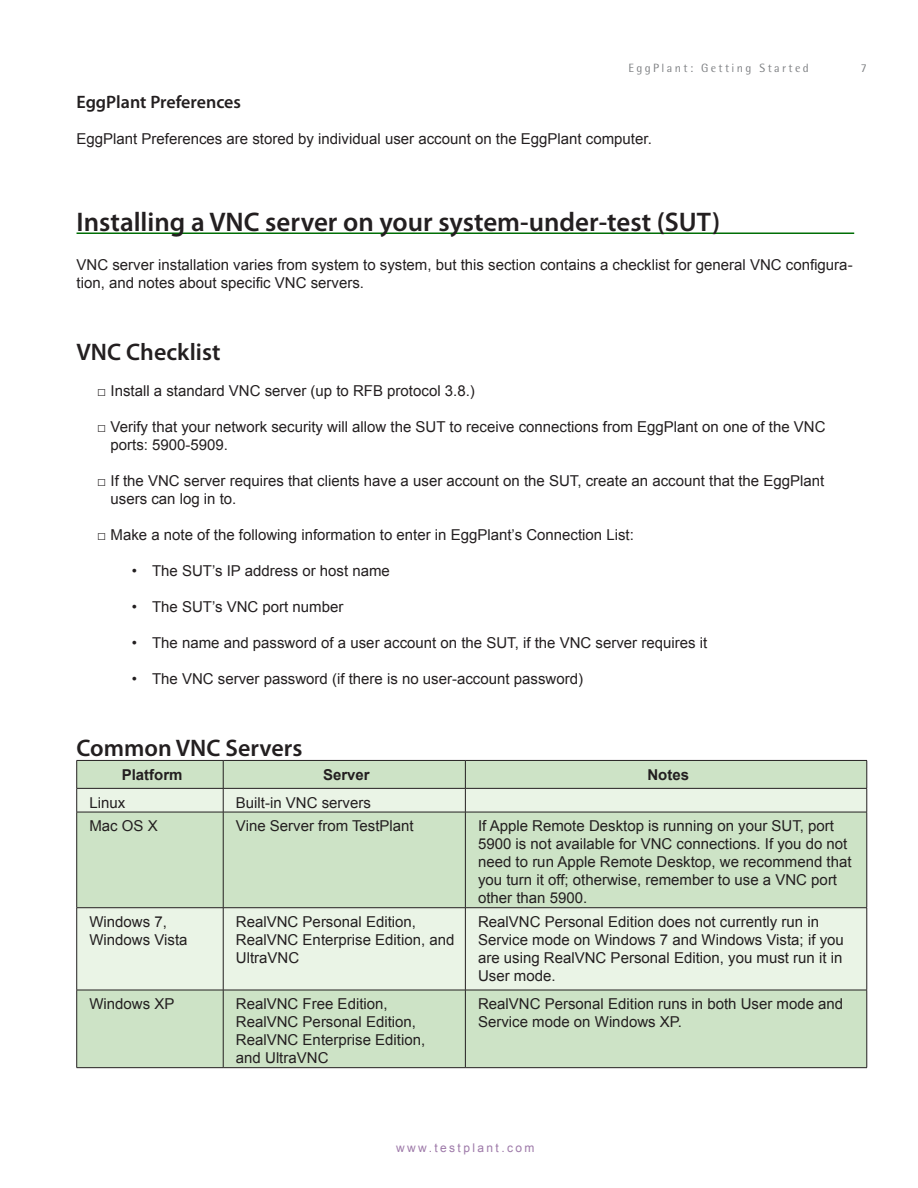
<style>
.page{position:relative;width:918px;height:1188px;background:#fff}
.page>*{position:absolute;margin:0;border:0;box-sizing:border-box;transform-origin:0 0}
.t1{font:600 27px "Myriad Pro";color:#231f20}
.t2{font:600 24px "Myriad Pro";color:#231f20}
.t3{font:600 18px "Myriad Pro";color:#231f20}
.t4{font:15px/18px "Arial";color:#231f20}
.t5{font:700 15px "Arial";color:#231f20}
.t6{font:12px "Rotis Semi Sans";letter-spacing:.2em;color:#808285}
.t7{font:12px "Arial";letter-spacing:.2em;color:#9e7aa9}
</style>
<div class="page">
<hr style="left:77px;top:232px;width:777px;height:2px;background:#006e05">
<svg style="left:77px;top:813px;width:790px;height:254px;background:#d5e7cf"></svg>
<svg style="left:76px;top:760px;width:792px;height:52px;background:#d0e0cb"></svg>
<hr style="left:77px;top:812px;width:146px;height:1px;background:#231f20">
<hr style="left:76px;top:812px;width:1px;height:96px;background:#231f20">
<hr style="left:223px;top:812px;width:242px;height:1px;background:#231f20">
<hr style="left:223px;top:812px;width:1px;height:96px;background:#231f20">
<hr style="left:465px;top:812px;width:402px;height:1px;background:#231f20">
<hr style="left:465px;top:812px;width:1px;height:96px;background:#231f20">
<hr style="left:867px;top:812px;width:1px;height:96px;background:#231f20">
<hr style="left:77px;top:907px;width:146px;height:1px;background:#231f20">
<hr style="left:76px;top:908px;width:1px;height:82px;background:#231f20">
<hr style="left:223px;top:907px;width:242px;height:1px;background:#231f20">
<hr style="left:223px;top:908px;width:1px;height:82px;background:#231f20">
<hr style="left:465px;top:907px;width:402px;height:1px;background:#231f20">
<hr style="left:465px;top:908px;width:1px;height:82px;background:#231f20">
<hr style="left:867px;top:908px;width:1px;height:82px;background:#231f20">
<hr style="left:77px;top:990px;width:146px;height:1px;background:#231f20">
<hr style="left:76px;top:990px;width:1px;height:77px;background:#231f20">
<hr style="left:223px;top:990px;width:242px;height:1px;background:#231f20">
<hr style="left:223px;top:990px;width:1px;height:77px;background:#231f20">
<hr style="left:465px;top:990px;width:402px;height:1px;background:#231f20">
<hr style="left:465px;top:990px;width:1px;height:77px;background:#231f20">
<hr style="left:867px;top:990px;width:1px;height:77px;background:#231f20">
<hr style="left:77px;top:1067px;width:146px;height:1px;background:#231f20">
<hr style="left:223px;top:1067px;width:242px;height:1px;background:#231f20">
<hr style="left:465px;top:1067px;width:402px;height:1px;background:#231f20">
<p class="t6" style="left:628px;top:61px;width:182px">EggPlant: Getting Started</p>
<p class="t6" style="left:861px;top:61px;width:8px">7</p>
<p class="t3" style="left:77px;top:91px;width:166px">EggPlant Preferences</p>
<p class="t4" style="left:77px;top:130px;width:577px">EggPlant Preferences are stored by individual user account on the EggPlant computer.</p>
<h1 class="t1" style="left:77px;top:205px;width:645px">Installing a VNC server on your system-under-test (SUT)</h1>
<p class="t4" style="left:77px;top:256px;width:778px">VNC server installation varies from system to system, but this section contains a checklist for general VNC configura&shy;tion, and notes about specific VNC servers.</p>
<h2 class="t2" style="left:77px;top:337px;width:145px">VNC Checklist</h2>
<p class="t4" style="left:97px;top:382px;width:379px">□ Install a standard VNC server (up to RFB protocol 3.8.)</p>
<p class="t4" style="left:111px;top:418px;width:717px;text-indent:-14px">□ Verify that your network security will allow the SUT to receive connections from EggPlant on one of the VNC ports: 5900-5909.</p>
<p class="t4" style="left:111px;top:472px;width:715px;text-indent:-13px">□ If the VNC server requires that clients have a user account on the SUT, create an account that the EggPlant users can log in to.</p>
<p class="t4" style="left:97px;top:526px;width:538px">□ Make a note of the following information to enter in EggPlant’s Connection List:</p>
<p class="t4" style="left:132px;top:562px;width:260px">• The SUT’s IP address or host name</p>
<p class="t4" style="left:132px;top:598px;width:213px">• The SUT’s VNC port number</p>
<p class="t4" style="left:132px;top:634px;width:577px">• The name and password of a user account on the SUT, if the VNC server requires it</p>
<p class="t4" style="left:132px;top:670px;width:453px">• The VNC server password (if there is no user-account password)</p>
<h2 class="t2" style="left:77px;top:733px;width:227px">Common VNC Servers</h2>
<p class="t5" style="left:122px;top:765px;width:62px">Platform</p>
<p class="t5" style="left:323px;top:765px;width:48px">Server</p>
<p class="t5" style="left:647px;top:765px;width:43px">Notes</p>
<p class="t4" style="left:89px;top:794px;width:37px">Linux</p>
<p class="t4" style="left:236px;top:794px;width:137px">Built-in VNC servers</p>
<p class="t4" style="left:89px;top:817px;width:70px">Mac OS X</p>
<p class="t4" style="left:236px;top:817px;width:179px">Vine Server from TestPlant</p>
<p class="t4" style="left:478px;top:817px;width:375px">If Apple Remote Desktop is running on your SUT, port 5900 is not available for VNC connections. If you do not need to run Apple Remote Desktop, we recommend that you turn it off; otherwise, remember to use a VNC port other than 5900.</p>
<p class="t4" style="left:89px;top:913px;width:100px">Windows 7,<br>Windows Vista</p>
<p class="t4" style="left:236px;top:913px;width:220px">RealVNC Personal Edition,<br>RealVNC Enterprise Edition, and<br>UltraVNC</p>
<p class="t4" style="left:478px;top:913px;width:367px">RealVNC Personal Edition does not currently run in Service mode on Windows 7 and Windows Vista; if you are using RealVNC Personal Edition, you must run it in User mode.</p>
<p class="t4" style="left:89px;top:995px;width:87px">Windows XP</p>
<p class="t4" style="left:236px;top:995px;width:191px">RealVNC Free Edition,<br>RealVNC Personal Edition,<br>RealVNC Enterprise Edition, and UltraVNC</p>
<p class="t4" style="left:478px;top:995px;width:367px">RealVNC Personal Edition runs in both User mode and<br>Service mode on Windows XP.</p>
<p class="t7" style="left:396px;top:1140px;width:140px">www.testplant.com</p>
</div>
